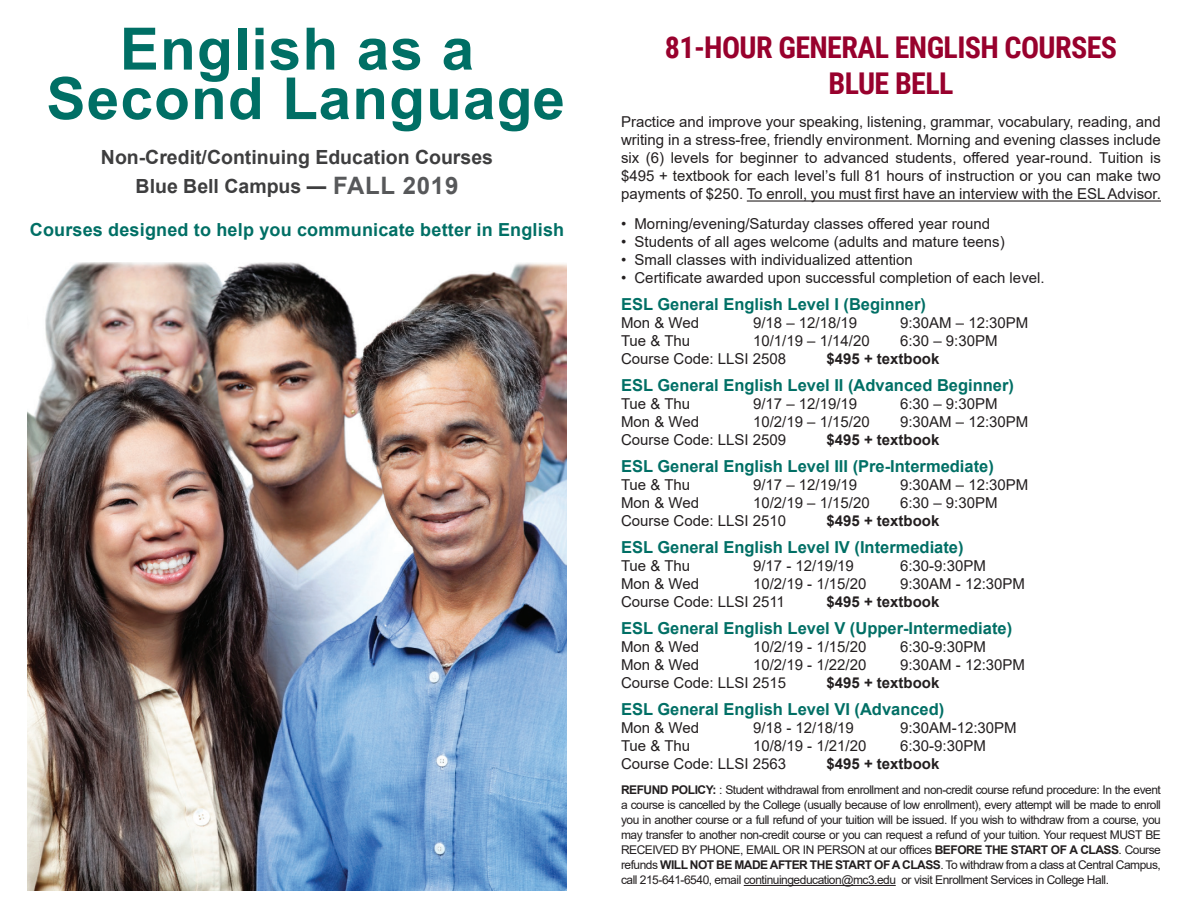
<style>
.page{position:relative;width:1188px;height:918px;background:#fff}
.page>*{position:absolute;margin:0;border:0;box-sizing:border-box;transform-origin:0 0}
.t1{font:700 58.5px "Arial";letter-spacing:.02em;color:#006f65}
.t2{font:700 30px "Roboto Condensed";letter-spacing:-.02em;color:#98012d}
.t3{font:700 19.5px "Arial";color:#3e3e3f}
.t4{font:700 18px "Arial";letter-spacing:.01em;color:#006f65}
.t5{font:700 16.5px "Arial";color:#006f65}
.t6{font:15px/18px "Arial";color:#231f20;text-align:justify}
.t7{font:700 15px "Arial";color:#231f20}
.t8{font:12px/15px "Arial";letter-spacing:-.04em;color:#231f20;text-align:justify}
.s1{font-size:24px;color:#57585a}
.s2{font-weight:700}
</style>
<div class="page">
<img style="left:27px;top:262px;width:540px;height:629px">
<hr style="left:747px;top:200px;width:414px;height:2px;background:#231f20">
<hr style="left:744px;top:885px;width:152px;height:1px;background:#231f20">
<p class="t1" style="left:120px;top:8px;width:356px">English as a</p>
<p class="t1" style="left:46px;top:57px;width:520px">Second Language</p>
<p class="t3" style="left:101px;top:143px;width:394px">Non-Credit/Continuing Education Courses</p>
<p class="t3" style="left:136px;top:172px;width:324px">Blue Bell Campus — <span class="s1">FALL 2019</span></p>
<p class="t4" style="left:30px;top:217px;width:536px">Courses designed to help you communicate better in English</p>
<p class="t2" style="left:665px;top:27px;width:454px">81-HOUR GENERAL ENGLISH COURSES</p>
<p class="t2" style="left:828px;top:63px;width:127px">BLUE BELL</p>
<p class="t6" style="left:621px;top:113px;width:542px">Practice and improve your speaking, listening, grammar, vocabulary, reading, and writing in a stress-free, friendly environment. Morning and evening classes include six (6) levels for beginner to advanced students, offered year-round. Tuition is $495 + textbook for each level’s full 81 hours of instruction or you can make two payments of $250. To enroll, you must first have an interview with the ESL Advisor.</p>
<p class="t6" style="left:621px;top:215px;width:371px">• Morning/evening/Saturday classes offered year round</p>
<p class="t6" style="left:621px;top:233px;width:385px">• Students of all ages welcome (adults and mature teens)</p>
<p class="t6" style="left:621px;top:251px;width:293px">• Small classes with individualized attention</p>
<p class="t6" style="left:621px;top:269px;width:425px">• Certificate awarded upon successful completion of each level.</p>
<p class="t5" style="left:621px;top:293px;width:307px">ESL General English Level I (Beginner)</p>
<p class="t6" style="left:621px;top:314px;width:80px">Mon &amp; Wed</p>
<p class="t6" style="left:753px;top:314px;width:106px">9/18 – 12/18/19</p>
<p class="t6" style="left:900px;top:314px;width:130px">9:30AM – 12:30PM</p>
<p class="t6" style="left:621px;top:332px;width:71px">Tue &amp; Thu</p>
<p class="t6" style="left:753px;top:332px;width:118px">10/1/19 – 1/14/20</p>
<p class="t6" style="left:900px;top:332px;width:99px">6:30 – 9:30PM</p>
<p class="t6" style="left:621px;top:350px;width:167px">Course Code: LLSI 2508</p>
<p class="t7" style="left:826px;top:349px;width:114px">$495 + textbook</p>
<p class="t5" style="left:621px;top:374px;width:395px">ESL General English Level II (Advanced Beginner)</p>
<p class="t6" style="left:621px;top:395px;width:71px">Tue &amp; Thu</p>
<p class="t6" style="left:753px;top:395px;width:106px">9/17 – 12/19/19</p>
<p class="t6" style="left:900px;top:395px;width:99px">6:30 – 9:30PM</p>
<p class="t6" style="left:621px;top:413px;width:80px">Mon &amp; Wed</p>
<p class="t6" style="left:753px;top:413px;width:118px">10/2/19 – 1/15/20</p>
<p class="t6" style="left:900px;top:413px;width:130px">9:30AM – 12:30PM</p>
<p class="t6" style="left:621px;top:431px;width:167px">Course Code: LLSI 2509</p>
<p class="t7" style="left:826px;top:430px;width:114px">$495 + textbook</p>
<p class="t5" style="left:621px;top:455px;width:374px">ESL General English Level III (Pre-Intermediate)</p>
<p class="t6" style="left:621px;top:476px;width:71px">Tue &amp; Thu</p>
<p class="t6" style="left:753px;top:476px;width:106px">9/17 – 12/19/19</p>
<p class="t6" style="left:900px;top:476px;width:130px">9:30AM – 12:30PM</p>
<p class="t6" style="left:621px;top:494px;width:80px">Mon &amp; Wed</p>
<p class="t6" style="left:753px;top:494px;width:118px">10/2/19 – 1/15/20</p>
<p class="t6" style="left:900px;top:494px;width:99px">6:30 – 9:30PM</p>
<p class="t6" style="left:621px;top:512px;width:167px">Course Code: LLSI 2510</p>
<p class="t7" style="left:826px;top:511px;width:114px">$495 + textbook</p>
<p class="t5" style="left:621px;top:536px;width:344px">ESL General English Level IV (Intermediate)</p>
<p class="t6" style="left:621px;top:557px;width:71px">Tue &amp; Thu</p>
<p class="t6" style="left:753px;top:557px;width:102px">9/17 - 12/19/19</p>
<p class="t6" style="left:900px;top:557px;width:87px">6:30-9:30PM</p>
<p class="t6" style="left:621px;top:575px;width:80px">Mon &amp; Wed</p>
<p class="t6" style="left:753px;top:575px;width:115px">10/2/19 - 1/15/20</p>
<p class="t6" style="left:900px;top:575px;width:127px">9:30AM - 12:30PM</p>
<p class="t6" style="left:621px;top:593px;width:165px">Course Code: LLSI 2511</p>
<p class="t7" style="left:826px;top:592px;width:114px">$495 + textbook</p>
<p class="t5" style="left:621px;top:617px;width:393px">ESL General English Level V (Upper-Intermediate)</p>
<p class="t6" style="left:621px;top:638px;width:80px">Mon &amp; Wed</p>
<p class="t6" style="left:753px;top:638px;width:115px">10/2/19 - 1/15/20</p>
<p class="t6" style="left:900px;top:638px;width:87px">6:30-9:30PM</p>
<p class="t6" style="left:621px;top:656px;width:80px">Mon &amp; Wed</p>
<p class="t6" style="left:753px;top:656px;width:115px">10/2/19 - 1/22/20</p>
<p class="t6" style="left:900px;top:656px;width:127px">9:30AM - 12:30PM</p>
<p class="t6" style="left:621px;top:674px;width:167px">Course Code: LLSI 2515</p>
<p class="t7" style="left:827px;top:673px;width:114px">$495 + textbook</p>
<p class="t5" style="left:621px;top:698px;width:325px">ESL General English Level VI (Advanced)</p>
<p class="t6" style="left:621px;top:719px;width:80px">Mon &amp; Wed</p>
<p class="t6" style="left:753px;top:719px;width:102px">9/18 - 12/18/19</p>
<p class="t6" style="left:900px;top:719px;width:118px">9:30AM-12:30PM</p>
<p class="t6" style="left:621px;top:737px;width:71px">Tue &amp; Thu</p>
<p class="t6" style="left:753px;top:737px;width:115px">10/8/19 - 1/21/20</p>
<p class="t6" style="left:900px;top:737px;width:87px">6:30-9:30PM</p>
<p class="t6" style="left:621px;top:755px;width:167px">Course Code: LLSI 2563</p>
<p class="t7" style="left:827px;top:754px;width:114px">$495 + textbook</p>
<p class="t8" style="left:621px;top:782px;width:541px"><span class="s2">REFUND POLICY:</span> : Student withdrawal from enrollment and non-credit course refund procedure: In the event a course is cancelled by the College (usually because of low enrollment), every attempt will be made to enroll you in another course or a full refund of your tuition will be issued. If you wish to withdraw from a course, you may transfer to another non-credit course or you can request a refund of your tuition. Your request MUST BE RECEIVED BY PHONE, EMAIL OR IN PERSON at our offices <span class="s2">BEFORE THE START OF A CLASS</span>. Course refunds <span class="s2">WILL NOT BE MADE AFTER THE START OF A CLASS</span>. To withdraw from a class at Central Campus, call 215-641-6540, email continuingeducation@mc3.edu or visit Enrollment Services in College Hall.</p>
</div>
